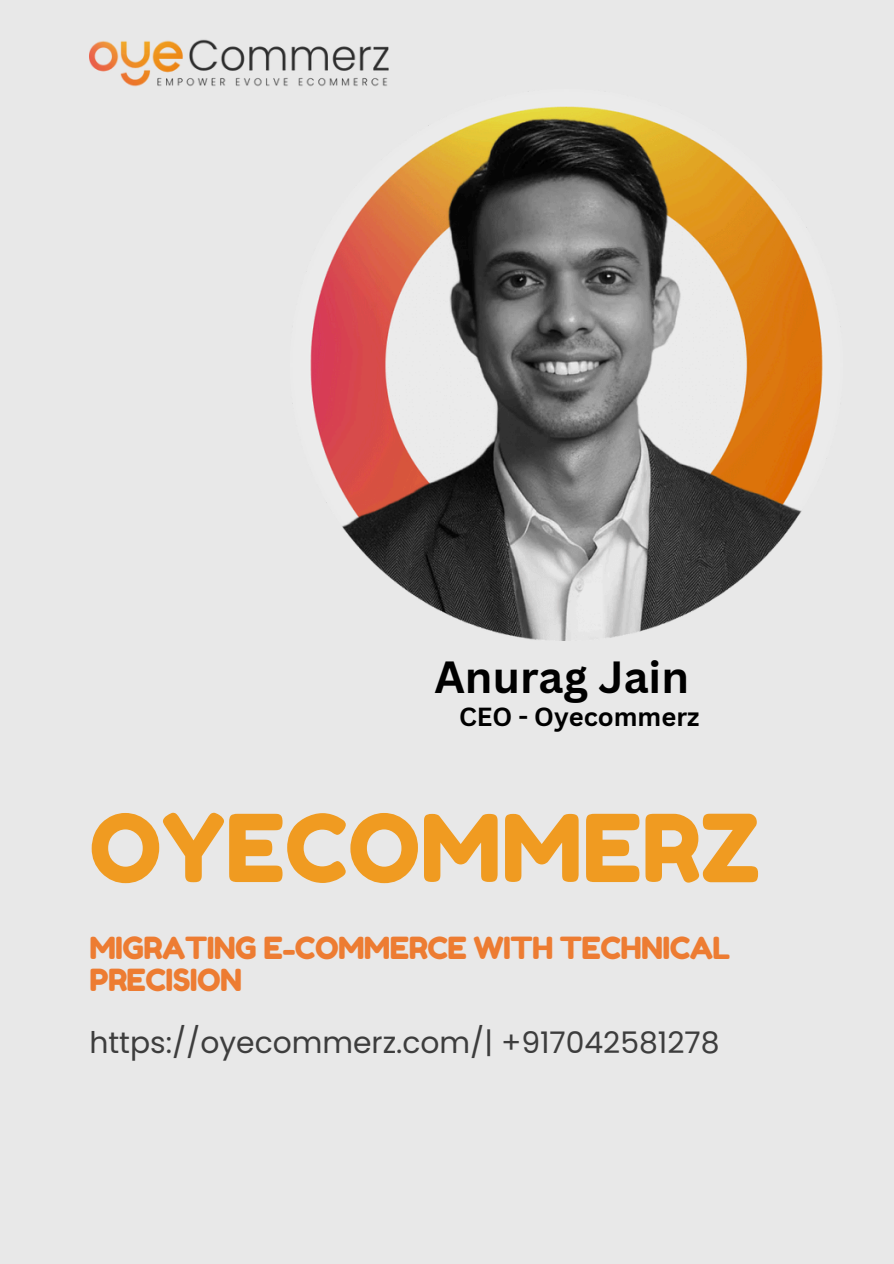
<style>
.page{position:relative;width:894px;height:1264px;background:#fff}
.page>*{position:absolute;margin:0;border:0;box-sizing:border-box;transform-origin:0 0}
.t1{font:93px "Fredoka One";color:#f09b21}
.t2{font:700 43.8px "Canva Sans";color:#000}
.t3{font:30.45px/31.5px "Fredoka One";letter-spacing:-.02em;color:#ed7c32}
.t4{font:29.7px "Poppins";color:#3d3d3d}
.t5{font:700 25.5px "Canva Sans";color:#000}
</style>
<div class="page">
<div style="left:0;top:0;width:893px;height:1263px;background:#e8e8e8"></div>
<img style="left:89px;top:39px;width:300px;height:48px">
<img style="left:292px;top:106px;width:549px;height:535px">
<h3 class="t2" style="left:434px;top:645px;width:256px">Anurag Jain</h3>
<h4 class="t5" style="left:459px;top:699px;width:242px">CEO - Oyecommerz</h4>
<h2 class="t1" style="left:89px;top:791px;width:672px">OYECOMMERZ</h2>
<p class="t3" style="left:89px;top:932px;width:642px">MIGRATING E-COMMERCE WITH TECHNICAL<br>PRECISION</p>
<h1 class="t4" style="left:89px;top:1021px;width:631px">https://oyecommerz.com/| +917042581278</h1>
</div>
